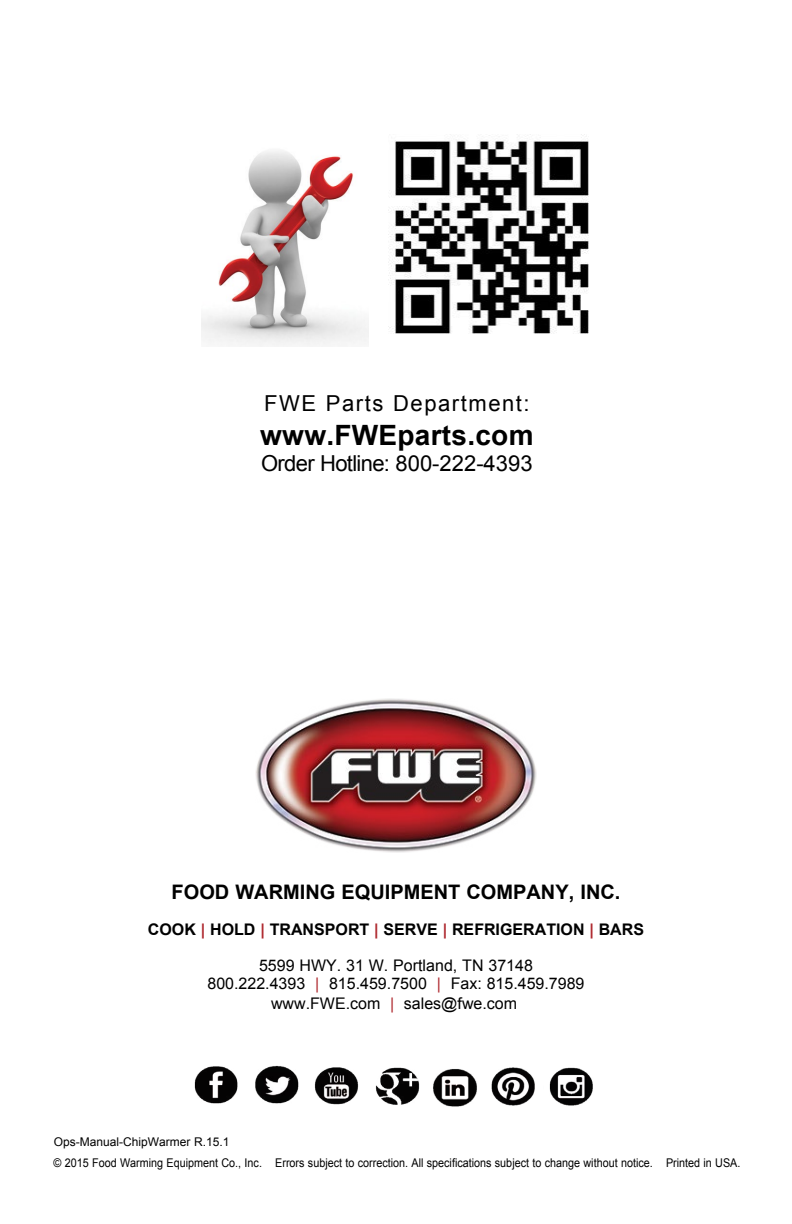
<style>
.page{position:relative;width:792px;height:1224px;background:#fff}
.page>*{position:absolute;margin:0;border:0;box-sizing:border-box;transform-origin:0 0}
.t1{font:700 28px "Arial";letter-spacing:.01em;color:#000}
.t2{font:22px "Arial";letter-spacing:-.03em;color:#000}
.t3{font:22px "Arial";letter-spacing:.07em;color:#000}
.t4{font:700 20px "Arial";color:#000}
.t5{font:16px/18px "Arial";color:#000;text-align:center}
.t6{font:700 16px "Arial";color:#000}
.t7{font:12px "Arial";color:#000;scale:.9 1}
.t8{font:12px "Arial";color:#000}
.s1{color:#af2a30}
</style>
<div class="page">
<img style="left:388px;top:134px;width:201px;height:200px">
<img style="left:201px;top:151px;width:168px;height:196px">
<img style="left:256px;top:699px;width:280px;height:154px">
<img style="left:194px;top:1065px;width:341px;height:42px">
<img style="left:549px;top:1067px;width:44px;height:39px">
<h2 class="t3" style="left:264px;top:389px;width:267px">FWE Parts Department:</h2>
<h1 class="t1" style="left:260px;top:416px;width:275px">www.FWEparts.com</h1>
<h2 class="t2" style="left:261px;top:449px;width:273px">Order Hotline: 800-222-4393</h2>
<h3 class="t4" style="left:172px;top:878px;width:450px">FOOD WARMING EQUIPMENT COMPANY, INC.</h3>
<h3 class="t6" style="left:148px;top:918px;width:498px">COOK <span class="s1">|</span> HOLD <span class="s1">|</span> TRANSPORT <span class="s1">|</span> SERVE <span class="s1">|</span> REFRIGERATION <span class="s1">|</span> BARS</h3>
<h3 class="t5" style="left:207px;top:956px;width:379px">5599 HWY. 31 W. Portland, TN 37148<br>800.222.4393 <span class="s1">|</span> 815.459.7500 <span class="s1">|</span> Fax: 815.459.7989</h3>
<h3 class="t5" style="left:271px;top:995px;width:248px">www.FWE.com <span class="s1">|</span> sales@fwe.com</h3>
<p class="t8" style="left:54px;top:1134px;width:177px">Ops-Manual-ChipWarmer R.15.1</p>
<p class="t7" style="left:54px;top:1155px;width:765px">© 2015 Food Warming Equipment Co., Inc. Errors subject to correction. All specifications subject to change without notice. Printed in USA.</p>
</div>
